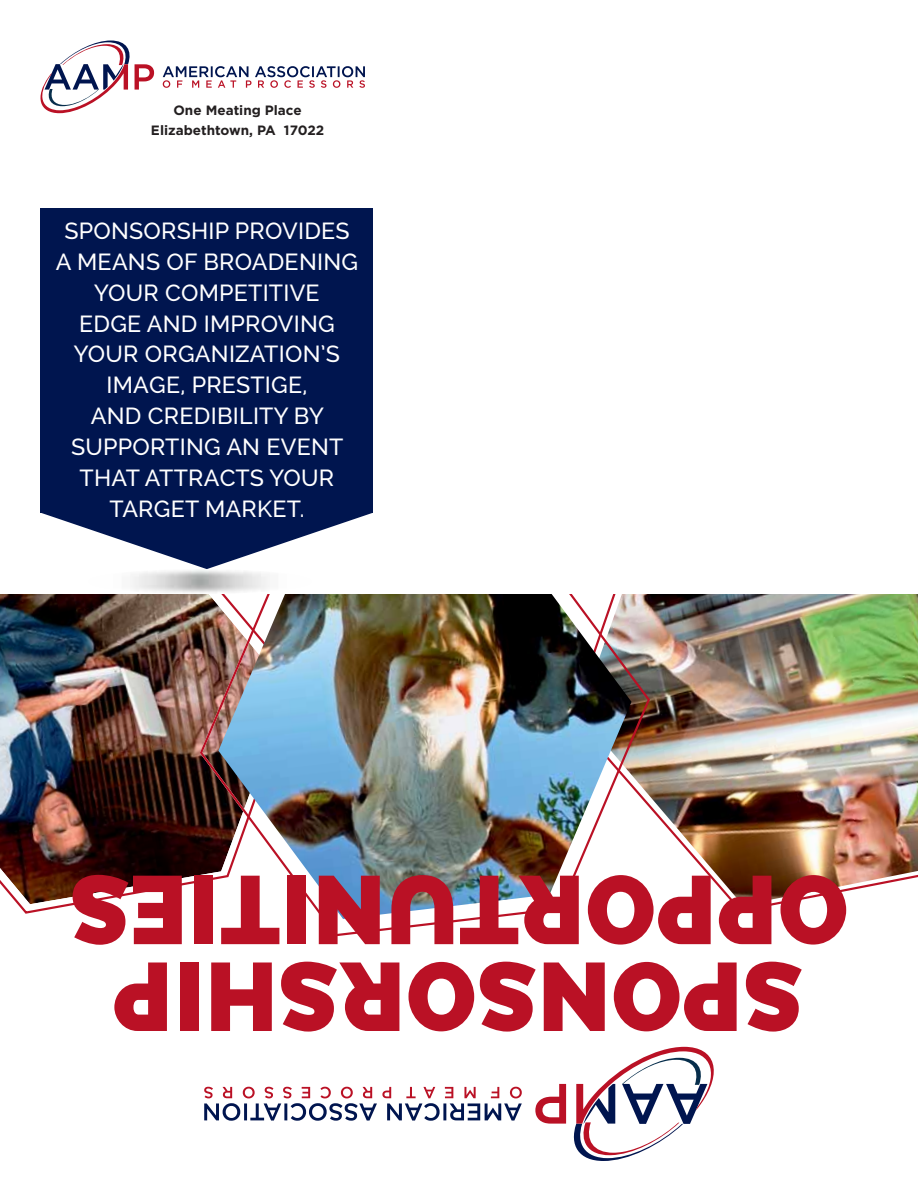
<style>
.page{position:relative;width:918px;height:1188px;background:#fff}
.page>*{position:absolute;margin:0;border:0;box-sizing:border-box;transform-origin:0 0}
.t1{font:800 96.45px/86.8px "Raleway";letter-spacing:.01em;color:#ba1125;text-align:center}
.t2{font:500 23.25px/30.9px "Raleway";letter-spacing:.01em;color:#fff;text-align:center}
.t3{font:700 13.5px/19.5px "Gotham";color:#231f20;text-align:center}
</style>
<div class="page">
<img style="left:0;top:594px;width:200px;height:320px">
<img style="left:650px;top:594px;width:268px;height:318px">
<img style="left:200px;top:594px;width:450px;height:342px">
<img style="left:218px;top:594px;width:414px;height:325px">
<div style="left:40px;top:208px;width:333px;height:305px;background:#00154f"></div>
<svg style="left:41px;top:513px;width:331px;height:56px"></svg>
<svg style="left:41px;top:40px;width:113px;height:73px"></svg>
<svg style="left:163px;top:66px;width:202px;height:22px"></svg>
<svg style="left:535px;top:1047px;width:179px;height:114px"></svg>
<svg style="left:204px;top:1087px;width:318px;height:34px"></svg>
<p class="t3" style="left:151px;top:101px;width:175px">One Meating Place<br>Elizabethtown, PA 17022</p>
<p class="t2" style="left:56px;top:218px;width:304px">SPONSORSHIP PROVIDES<br>A MEANS OF BROADENING<br>YOUR COMPETITIVE<br>EDGE AND IMPROVING<br>YOUR ORGANIZATION’S<br>IMAGE, PRESTIGE,<br>AND CREDIBILITY BY<br>SUPPORTING AN EVENT<br>THAT ATTRACTS YOUR<br>TARGET MARKET.</p>
<h1 class="t1" style="left:848px;top:1040px;width:780px;rotate:-180deg">SPONSORSHIP<br>OPPORTUNITIES</h1>
</div>
